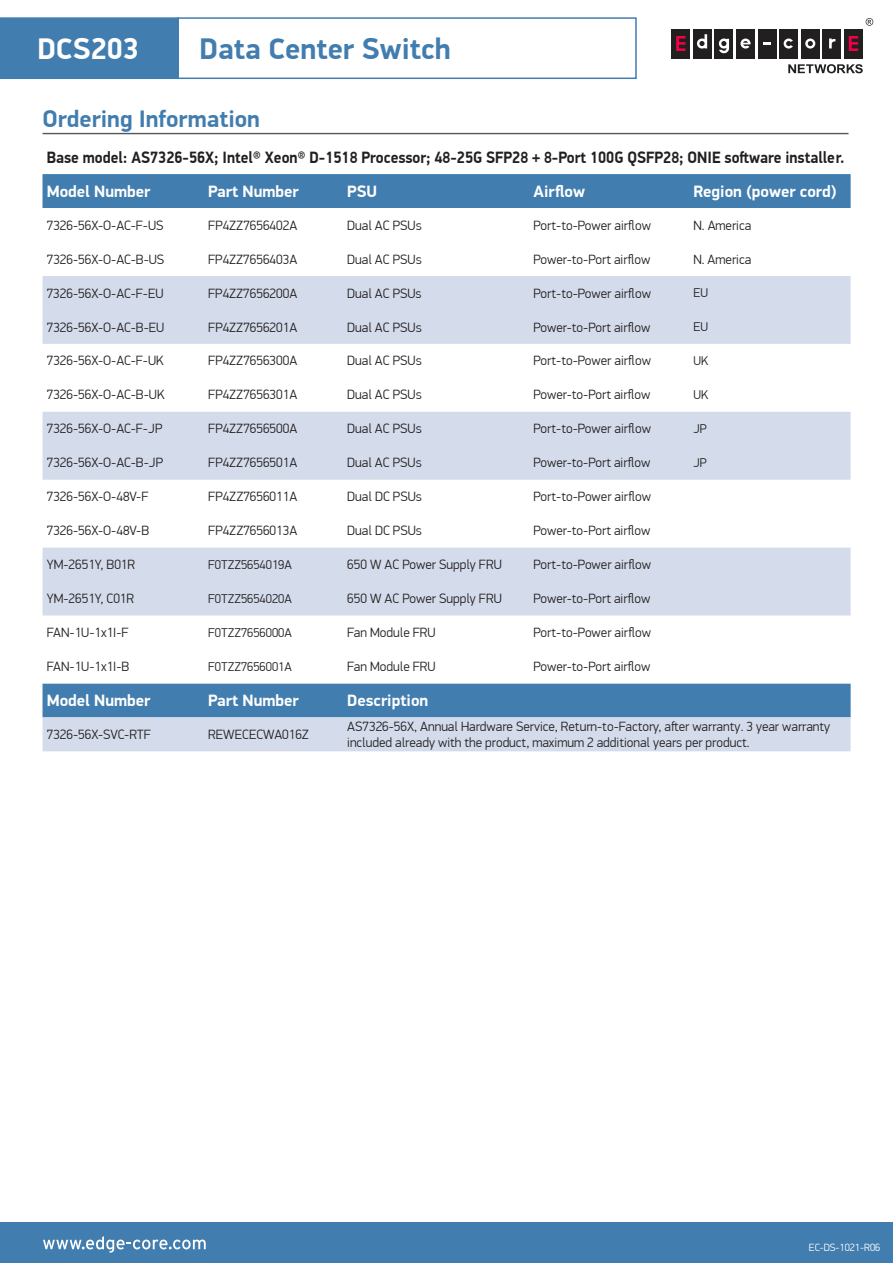
<style>
.page{position:relative;width:893px;height:1263px;background:#fff}
.page>*{position:absolute;margin:0;border:0;box-sizing:border-box;transform-origin:0 0}
.t1{font:700 30px "PF Din Display Pro";color:#427daf}
.t2{font:700 30px "PF Din Display Pro";color:#fff}
.t3{font:700 24px "PF Din Display Pro";color:#427daf}
.t4{font:700 16.5px "PF Din Display Pro";color:#231f20;scale:.92 1}
.t5{font:700 16.5px "PF Din Display Pro";color:#fff}
.t6{font:300 13.5px/16.2px "PF Din Display Pro";color:#231f20}
.t7{font:300 12.75px "PF Din Display Pro";color:#231f20}
.t8{font:300 10.5px "PF Din Display Pro";color:#fff}
</style>
<div class="page">
<div style="left:0;top:1223px;width:893px;height:40px;background:#427daf"></div>
<svg style="left:43px;top:1236px;width:163px;height:17px"></svg>
<hr style="left:43px;top:133px;width:805px;height:1px;background:#57585a">
<div style="left:671px;top:29px;width:19px;height:29px;background:#221f21"></div>
<div style="left:693px;top:29px;width:19px;height:29px;background:#221f21"></div>
<div style="left:715px;top:29px;width:18px;height:29px;background:#221f21"></div>
<div style="left:736px;top:29px;width:19px;height:29px;background:#221f21"></div>
<div style="left:758px;top:29px;width:18px;height:29px;background:#221f21"></div>
<div style="left:779px;top:29px;width:19px;height:29px;background:#221f21"></div>
<div style="left:801px;top:29px;width:19px;height:29px;background:#221f21"></div>
<div style="left:823px;top:29px;width:18px;height:29px;background:#221f21"></div>
<svg style="left:676px;top:36px;width:9px;height:15px"></svg>
<div style="left:844px;top:29px;width:19px;height:29px;background:#221f21"></div>
<svg style="left:849px;top:36px;width:9px;height:15px"></svg>
<svg style="left:764px;top:42px;width:7px;height:3px"></svg>
<svg style="left:697px;top:34px;width:10px;height:15px"></svg>
<svg style="left:805px;top:39px;width:10px;height:10px"></svg>
<svg style="left:829px;top:39px;width:6px;height:9px"></svg>
<svg style="left:784px;top:39px;width:9px;height:10px"></svg>
<svg style="left:719px;top:39px;width:10px;height:14px"></svg>
<svg style="left:788px;top:64px;width:75px;height:9px"></svg>
<svg style="left:740px;top:39px;width:11px;height:10px"></svg>
<svg style="left:866px;top:18px;width:7px;height:8px"></svg>
<div style="left:0;top:17px;width:179px;height:62px;background:#427daf;border:2px solid #427daf"></div>
<div style="left:177px;top:17px;width:460px;height:62px;border:2px solid #427daf"></div>
<div style="left:43px;top:174px;width:808px;height:34px;background:#427daf"></div>
<svg style="left:43px;top:276px;width:808px;height:475px;fill:#d4dcec"></svg>
<h1 class="t2" style="left:37px;top:31px;width:103px">DCS203</h1>
<h1 class="t1" style="left:199px;top:31px;width:253px">Data Center Switch</h1>
<h2 class="t3" style="left:43px;top:104px;width:219px">Ordering Information</h2>
<p class="t4" style="left:47px;top:147px;width:869px">Base model: AS7326-56X; Intel® Xeon® D-1518 Processor; 48-25G SFP28 + 8-Port 100G QSFP28; ONIE soſtware installer.</p>
<p class="t5" style="left:47px;top:181px;width:105px">Model Number</p>
<p class="t5" style="left:208px;top:181px;width:92px">Part Number</p>
<p class="t5" style="left:347px;top:181px;width:32px">PSU</p>
<p class="t5" style="left:533px;top:181px;width:53px">Airflow</p>
<p class="t5" style="left:693px;top:181px;width:145px">Region (power cord)</p>
<p class="t6" style="left:47px;top:217px;width:118px">7326-56X-O-AC-F-US</p>
<p class="t6" style="left:208px;top:217px;width:90px">FP4ZZ7656402A</p>
<p class="t6" style="left:347px;top:217px;width:76px">Dual AC PSUs</p>
<p class="t6" style="left:533px;top:217px;width:119px">Port-to-Power airflow</p>
<p class="t6" style="left:693px;top:217px;width:59px">N. America</p>
<p class="t6" style="left:47px;top:251px;width:119px">7326-56X-O-AC-B-US</p>
<p class="t6" style="left:208px;top:251px;width:90px">FP4ZZ7656403A</p>
<p class="t6" style="left:347px;top:251px;width:76px">Dual AC PSUs</p>
<p class="t6" style="left:533px;top:251px;width:119px">Power-to-Port airflow</p>
<p class="t6" style="left:693px;top:251px;width:59px">N. America</p>
<p class="t6" style="left:47px;top:285px;width:118px">7326-56X-O-AC-F-EU</p>
<p class="t6" style="left:208px;top:285px;width:90px">FP4ZZ7656200A</p>
<p class="t6" style="left:347px;top:285px;width:76px">Dual AC PSUs</p>
<p class="t6" style="left:533px;top:285px;width:119px">Port-to-Power airflow</p>
<p class="t7" style="left:693px;top:286px;width:16px">EU</p>
<p class="t6" style="left:47px;top:319px;width:119px">7326-56X-O-AC-B-EU</p>
<p class="t6" style="left:208px;top:319px;width:90px">FP4ZZ7656201A</p>
<p class="t6" style="left:347px;top:319px;width:76px">Dual AC PSUs</p>
<p class="t6" style="left:533px;top:319px;width:119px">Power-to-Port airflow</p>
<p class="t7" style="left:693px;top:320px;width:16px">EU</p>
<p class="t6" style="left:47px;top:353px;width:118px">7326-56X-O-AC-F-UK</p>
<p class="t6" style="left:208px;top:353px;width:90px">FP4ZZ7656300A</p>
<p class="t6" style="left:347px;top:353px;width:76px">Dual AC PSUs</p>
<p class="t6" style="left:533px;top:353px;width:119px">Port-to-Power airflow</p>
<p class="t7" style="left:693px;top:354px;width:16px">UK</p>
<p class="t6" style="left:47px;top:387px;width:119px">7326-56X-O-AC-B-UK</p>
<p class="t6" style="left:208px;top:387px;width:90px">FP4ZZ7656301A</p>
<p class="t6" style="left:347px;top:387px;width:76px">Dual AC PSUs</p>
<p class="t6" style="left:533px;top:387px;width:119px">Power-to-Port airflow</p>
<p class="t7" style="left:693px;top:388px;width:16px">UK</p>
<p class="t6" style="left:47px;top:421px;width:117px">7326-56X-O-AC-F-JP</p>
<p class="t6" style="left:208px;top:421px;width:90px">FP4ZZ7656500A</p>
<p class="t6" style="left:347px;top:421px;width:76px">Dual AC PSUs</p>
<p class="t6" style="left:533px;top:421px;width:119px">Port-to-Power airflow</p>
<p class="t7" style="left:693px;top:421px;width:15px">JP</p>
<p class="t6" style="left:47px;top:455px;width:118px">7326-56X-O-AC-B-JP</p>
<p class="t6" style="left:208px;top:455px;width:90px">FP4ZZ7656501A</p>
<p class="t6" style="left:347px;top:455px;width:76px">Dual AC PSUs</p>
<p class="t6" style="left:533px;top:455px;width:119px">Power-to-Port airflow</p>
<p class="t7" style="left:693px;top:455px;width:15px">JP</p>
<p class="t6" style="left:47px;top:489px;width:103px">7326-56X-O-48V-F</p>
<p class="t6" style="left:208px;top:489px;width:90px">FP4ZZ7656011A</p>
<p class="t6" style="left:347px;top:489px;width:76px">Dual DC PSUs</p>
<p class="t6" style="left:533px;top:489px;width:119px">Port-to-Power airflow</p>
<p class="t6" style="left:47px;top:523px;width:104px">7326-56X-O-48V-B</p>
<p class="t6" style="left:208px;top:523px;width:90px">FP4ZZ7656013A</p>
<p class="t6" style="left:347px;top:523px;width:76px">Dual DC PSUs</p>
<p class="t6" style="left:533px;top:523px;width:119px">Power-to-Port airflow</p>
<p class="t6" style="left:47px;top:557px;width:90px">YM-2651Y, B01R</p>
<p class="t7" style="left:208px;top:557px;width:85px">F0TZZ5654019A</p>
<p class="t6" style="left:347px;top:557px;width:156px">650 W AC Power Supply FRU</p>
<p class="t6" style="left:533px;top:557px;width:119px">Port-to-Power airflow</p>
<p class="t6" style="left:47px;top:591px;width:89px">YM-2651Y, C01R</p>
<p class="t7" style="left:208px;top:591px;width:85px">F0TZZ5654020A</p>
<p class="t6" style="left:347px;top:591px;width:156px">650 W AC Power Supply FRU</p>
<p class="t6" style="left:533px;top:591px;width:119px">Power-to-Port airflow</p>
<p class="t6" style="left:47px;top:625px;width:83px">FAN-1U-1x1I-F</p>
<p class="t7" style="left:208px;top:625px;width:85px">F0TZZ7656000A</p>
<p class="t6" style="left:347px;top:625px;width:90px">Fan Module FRU</p>
<p class="t6" style="left:533px;top:625px;width:119px">Port-to-Power airflow</p>
<p class="t6" style="left:47px;top:659px;width:84px">FAN-1U-1x1I-B</p>
<p class="t7" style="left:208px;top:659px;width:85px">F0TZZ7656001A</p>
<p class="t6" style="left:347px;top:659px;width:90px">Fan Module FRU</p>
<p class="t6" style="left:533px;top:659px;width:119px">Power-to-Port airflow</p>
<p class="t5" style="left:47px;top:690px;width:105px">Model Number</p>
<p class="t5" style="left:208px;top:690px;width:92px">Part Number</p>
<p class="t5" style="left:347px;top:690px;width:83px">Description</p>
<p class="t6" style="left:47px;top:726px;width:106px">7326-56X-SVC-RTF</p>
<p class="t6" style="left:208px;top:726px;width:102px">REWECECWA016Z</p>
<p class="t6" style="left:347px;top:718px;width:485px">AS7326-56X, Annual Hardware Service, Return-to-Factory, aſter warranty. 3 year warranty included already with the product, maximum 2 additional years per product.</p>
<p class="t8" style="left:809px;top:1241px;width:73px">EC-DS-1021-R06</p>
</div>
